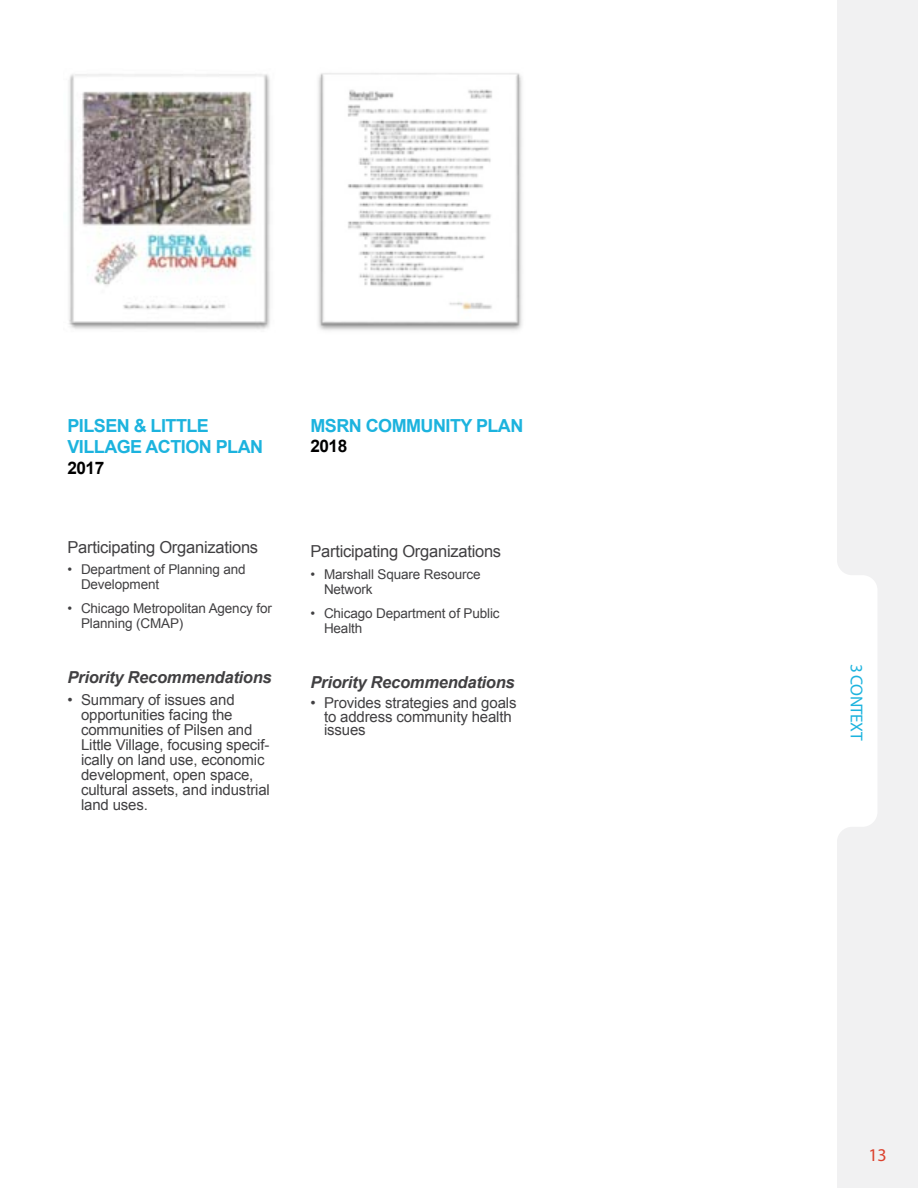
<style>
.page{position:relative;width:918px;height:1188px;background:#fff}
.page>*{position:absolute;margin:0;border:0;box-sizing:border-box;transform-origin:0 0}
.t1{font:700 18px/21.6px "Arial";letter-spacing:-.03em;color:#1cb3de}
.t2{font:18px "Myriad Pro";color:#dc412d}
.t3{font:17.25px "Myriad Pro";letter-spacing:-.03em;color:#1cb3de}
.t4{font:700 17.25px "Arial";letter-spacing:-.03em;color:#010000}
.t5{font:16.5px "Arial";letter-spacing:-.015em;color:#414042}
.t6{font:italic 700 16.5px "Arial";letter-spacing:-.015em;color:#414042}
.t7{font:15px/15px "Arial";letter-spacing:-.01em;color:#414042}
.t8{font:13.5px/15px "Arial";letter-spacing:-.01em;color:#414042}
</style>
<div class="page">
<svg style="left:837px;top:0;width:81px;height:1188px;fill:#f1f1f2"></svg>
<img style="left:318px;top:73px;width:204px;height:258px">
<img style="left:68px;top:74px;width:202px;height:255px">
<p class="t1" style="left:68px;top:415px;width:197px">PILSEN &amp; LITTLE<br>VILLAGE ACTION PLAN</p>
<p class="t4" style="left:68px;top:456px;width:38px">2017</p>
<p class="t5" style="left:68px;top:536px;width:192px">Participating Organizations</p>
<p class="t8" style="left:81px;top:562px;width:166px;text-indent:-14px">• Department of Planning and<br>Development</p>
<p class="t8" style="left:81px;top:601px;width:193px;text-indent:-14px">• Chicago Metropolitan Agency for<br>Planning (CMAP)</p>
<p class="t6" style="left:68px;top:666px;width:206px">Priority Recommendations</p>
<p class="t7" style="left:81px;top:692px;width:190px;text-indent:-14px">• Summary of issues and opportunities facing the communities of Pilsen and<br>Little Village, focusing specif&shy;ically on land use, economic development, open space, cultural assets, and industrial land uses.</p>
<p class="t1" style="left:310px;top:415px;width:214px">MSRN COMMUNITY PLAN</p>
<p class="t4" style="left:310px;top:435px;width:38px">2018</p>
<p class="t5" style="left:310px;top:541px;width:192px">Participating Organizations</p>
<p class="t8" style="left:324px;top:567px;width:158px;text-indent:-14px">• Marshall Square Resource<br>Network</p>
<p class="t8" style="left:324px;top:606px;width:177px;text-indent:-14px">• Chicago Department of Public<br>Health</p>
<p class="t6" style="left:310px;top:671px;width:206px">Priority Recommendations</p>
<p class="t7" style="left:324px;top:696px;width:194px;line-height:13.5px;text-indent:-14px">• Provides strategies and goals to address community health issues</p>
<p class="t3" style="left:867px;top:664px;width:78px;rotate:90deg">3 CONTEXT</p>
<p class="t2" style="left:868px;top:1144px;width:20px">13</p>
</div>
